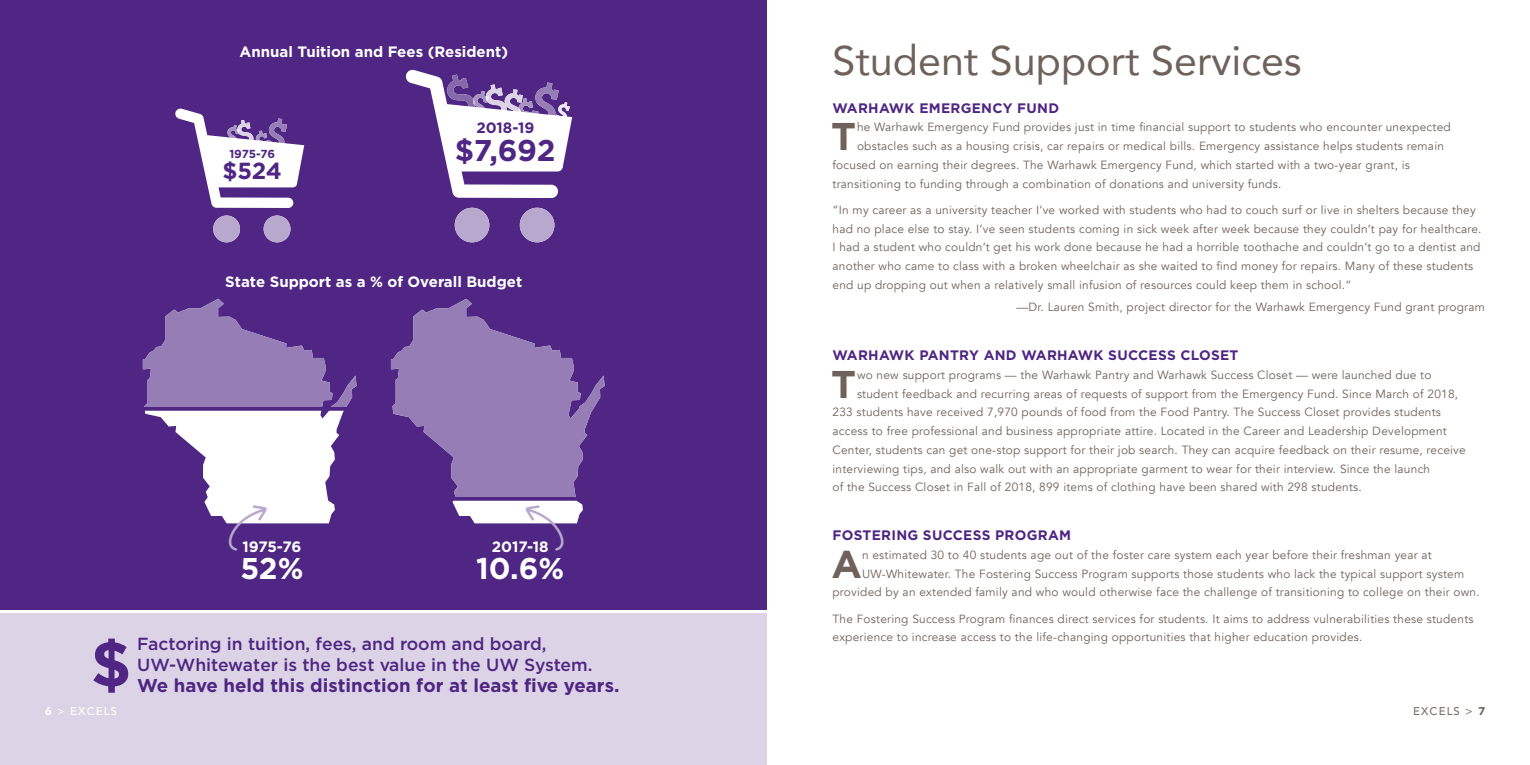
<style>
.page{position:relative;width:1530px;height:765px;background:#fff}
.page>*{position:absolute;margin:0;border:0;box-sizing:border-box;transform-origin:0 0}
.t1{font:41.25px "Avenir";color:#6f625a}
.t2{font:700 38.62px "Gotham";color:#6f625a}
.t3{font:700 30px "Gotham";color:#fff}
.t4{font:700 30px "Gotham";color:#4f2683}
.t5{font:700 23.25px "Gotham";color:#4f2683}
.t6{font:700 18.62px "Gotham";color:#4f2683}
.t7{font:500 17.5px/21px "Gotham";color:#4f2683}
.t8{font:700 15px "Gotham";color:#fff}
.t9{font:700 15px "Gotham";color:#4f2683}
.t10{font:700 13.75px "Gotham";letter-spacing:.02em;color:#4f2683}
.t11{font:11.88px/18.8px "Avenir";letter-spacing:.02em;color:#6f625a}
.t12{font:700 11.62px "Gotham";letter-spacing:-.015em;color:#4f2683}
.t13{font:500 11.25px "Avenir";letter-spacing:.1em;color:#7d726a}
.t14{font:500 11.25px "Avenir";letter-spacing:.1em;color:#fff}
.s1{font-weight:900}
.s2{font-weight:400}
.s3{font-weight:400;color:#6f625a}
.s4{font-weight:900;color:#6f625a}
</style>
<div class="page">
<div style="left:0;top:0;width:767px;height:610px;background:#4f2683"></div>
<div style="left:0;top:611px;width:767px;height:154px;background:#dcd4e6"></div>
<hr style="left:0;top:610px;width:767px;height:3px;background:#fff">
<div style="left:213px;top:216px;width:27px;height:26px;background:#b9a8cd;border-radius:50%"></div>
<div style="left:264px;top:216px;width:26px;height:26px;background:#b9a8cd;border-radius:50%"></div>
<svg style="left:175px;top:108px;width:129px;height:100px"></svg>
<div style="left:455px;top:208px;width:34px;height:34px;background:#b9a8cd;border-radius:50%"></div>
<div style="left:520px;top:208px;width:34px;height:34px;background:#b9a8cd;border-radius:50%"></div>
<svg style="left:405px;top:69px;width:167px;height:129px"></svg>
<svg style="left:93px;top:639px;width:35px;height:54px"></svg>
<svg style="left:143px;top:299px;width:214px;height:252px"></svg>
<svg style="left:391px;top:299px;width:214px;height:252px"></svg>
<p class="t8" style="left:240px;top:43px;width:270px">Annual Tuition and Fees (Resident)</p>
<p class="t12" style="left:229px;top:147px;width:47px">1975-76</p>
<h3 class="t5" style="left:222px;top:157px;width:61px">$524</h3>
<p class="t9" style="left:476px;top:119px;width:59px">2018-19</p>
<h3 class="t4" style="left:455px;top:133px;width:102px">$7,692</h3>
<p class="t8" style="left:225px;top:273px;width:298px">State Support as a % of Overall Budget</p>
<p class="t8" style="left:242px;top:538px;width:60px">1975-76</p>
<h3 class="t3" style="left:240px;top:551px;width:65px">52%</h3>
<p class="t8" style="left:492px;top:538px;width:58px">2017-18</p>
<h3 class="t3" style="left:476px;top:551px;width:90px">10.6%</h3>
<p class="t14" style="left:45px;top:701px;width:73px"><span class="s1">6</span> <span class="s2">&gt;</span> EXCELS</p>
<h3 class="t7" style="left:137px;top:633px;width:457px">Factoring in tuition, fees, and room and board,<br>UW-Whitewater is the best value in the UW System.</h3>
<h3 class="t6" style="left:137px;top:674px;width:484px">We have held this distinction for at least five years.</h3>
<h1 class="t1" style="left:832px;top:28px;width:471px">Student Support Services</h1>
<p class="t10" style="left:832px;top:100px;width:228px">WARHAWK EMERGENCY FUND</p>
<h2 class="t2" style="left:831px;top:114px;width:27px">T</h2>
<p class="t11" style="left:857px;top:118px;width:595px">he Warhawk Emergency Fund provides just in time financial support to students who encounter unexpected</p>
<p class="t11" style="left:857px;top:137px;width:589px">obstacles such as a housing crisis, car repairs or medical bills. Emergency assistance helps students remain</p>
<p class="t11" style="left:833px;top:156px;width:579px">focused on earning their degrees. The Warhawk Emergency Fund, which started with a two-year grant, is</p>
<p class="t11" style="left:833px;top:174px;width:450px">transitioning to funding through a combination of donations and university funds.</p>
<p class="t11" style="left:833px;top:201px;width:651px">“In my career as a university teacher I’ve worked with students who had to couch surf or live in shelters because they had no place else to stay. I’ve seen students coming in sick week after week because they couldn’t pay for healthcare.<br>I had a student who couldn’t get his work done because he had a horrible toothache and couldn’t go to a dentist and another who came to class with a broken wheelchair as she waited to find money for repairs. Many of these students end up dropping out when a relatively small infusion of resources could keep them in school.”</p>
<p class="t11" style="left:1016px;top:298px;width:470px">—Dr. Lauren Smith, project director for the Warhawk Emergency Fund grant program</p>
<p class="t10" style="left:832px;top:347px;width:408px">WARHAWK PANTRY AND WARHAWK SUCCESS CLOSET</p>
<h2 class="t2" style="left:831px;top:362px;width:27px">T</h2>
<p class="t11" style="left:857px;top:366px;width:576px">wo new support programs — the Warhawk Pantry and Warhawk Success Closet — were launched due to</p>
<p class="t11" style="left:857px;top:384px;width:603px">student feedback and recurring areas of requests of support from the Emergency Fund. Since March of 2018,</p>
<p class="t11" style="left:833px;top:403px;width:610px">233 students have received 7,970 pounds of food from the Food Pantry. The Success Closet provides students</p>
<p class="t11" style="left:833px;top:422px;width:616px">access to free professional and business appropriate attire. Located in the Career and Leadership Development</p>
<p class="t11" style="left:833px;top:441px;width:635px">Center, students can get one-stop support for their job search. They can acquire feedback on their resume, receive</p>
<p class="t11" style="left:833px;top:459px;width:599px">interviewing tips, and also walk out with an appropriate garment to wear for their interview. Since the launch</p>
<p class="t11" style="left:833px;top:478px;width:531px">of the Success Closet in Fall of 2018, 899 items of clothing have been shared with 298 students.</p>
<p class="t10" style="left:832px;top:527px;width:240px">FOSTERING SUCCESS PROGRAM</p>
<h2 class="t2" style="left:832px;top:542px;width:32px">A</h2>
<p class="t11" style="left:862px;top:546px;width:571px">n estimated 30 to 40 students age out of the foster care system each year before their freshman year at</p>
<p class="t11" style="left:862px;top:564px;width:604px">UW-Whitewater. The Fostering Success Program supports those students who lack the typical support system</p>
<p class="t11" style="left:832px;top:583px;width:649px">provided by an extended family and who would otherwise face the challenge of transitioning to college on their own.</p>
<p class="t11" style="left:832px;top:609px;width:643px">The Fostering Success Program finances direct services for students. It aims to address vulnerabilities these students experience to increase access to the life-changing opportunities that higher education provides.</p>
<p class="t13" style="left:1413px;top:701px;width:73px">EXCELS <span class="s3">&gt;</span> <span class="s4">7</span></p>
</div>
